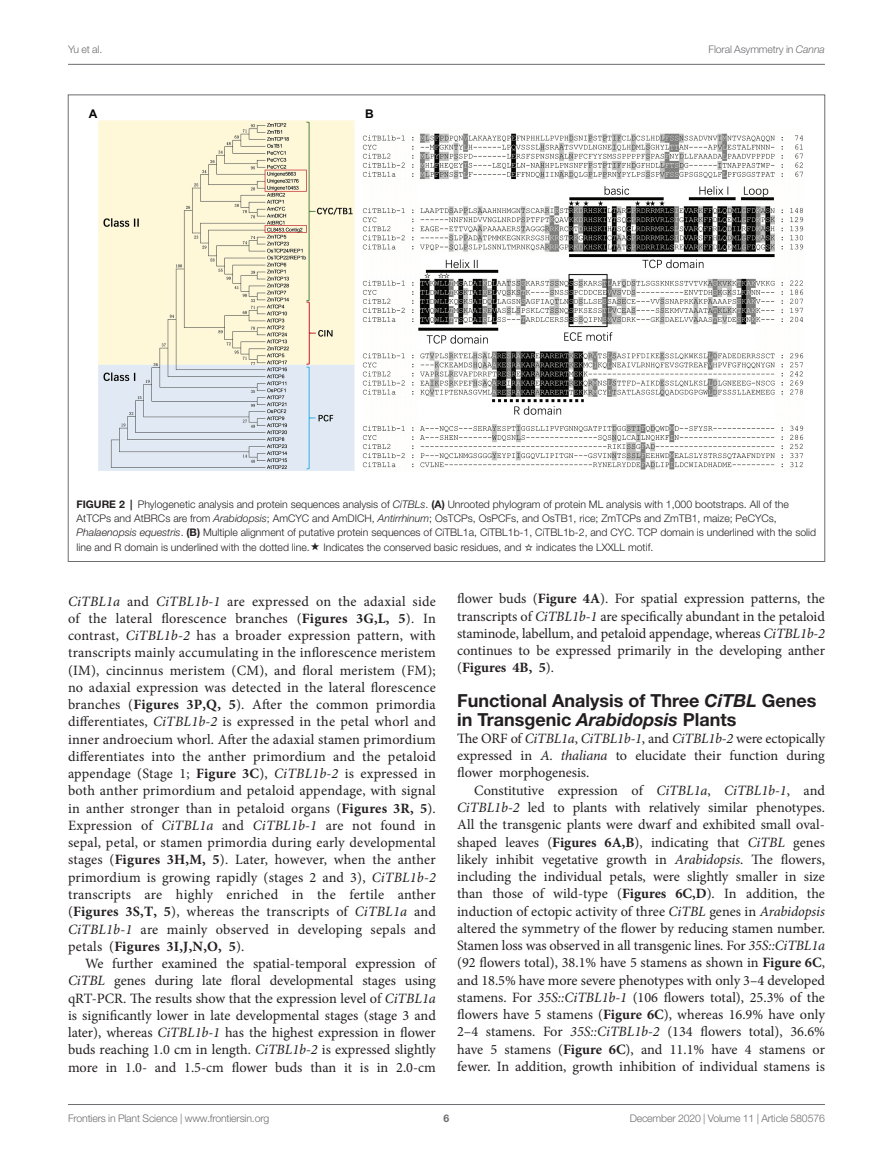
<style>
.page{position:relative;width:893px;height:1170px;background:#fff}
.page>*{position:absolute;margin:0;border:0;box-sizing:border-box;transform-origin:0 0}
.HEAD_2{font:700 18px/18.8px "Helvetica Neue LT Std";color:#231f20}
.TEXT{font:14.25px/17.2px "Minion Pro";color:#231f20;text-align:justify}
.TEXT_FLUSH{font:14.25px/17.2px "Minion Pro";color:#231f20;text-align:justify}
.t1{font:700 12px "Arial";color:#040503}
.FIG_LEG{font:300 10.5px/14.2px "Helvetica Neue LT Std";color:#231f20}
.t2{font:300 10.5px "Helvetica Neue LT Std";letter-spacing:-.015em;color:#6c6d70}
.t3{font:700 10.5px "Helvetica Neue LT Std";color:#6c6d70}
.s1{font-style:italic}
.s2{font-weight:700}
</style>
<div class="page">
<hr style="left:68px;top:64px;width:757px;height:1px;background:#6c6d70">
<hr style="left:68px;top:1104px;width:757px;height:1px;background:#6c6d70">
<img style="left:98px;top:120px;width:706px;height:351px">
<p class="t2" style="left:68px;top:42px;width:36px">Yu et al.</p>
<p class="t2" style="left:708px;top:42px;width:118px">Floral Asymmetry in <span class="s1">Canna</span></p>
<p class="t1" style="left:89px;top:105px;width:10px">A</p>
<p class="t1" style="left:365px;top:105px;width:10px">B</p>
<p class="FIG_LEG" style="left:77px;top:496px;width:741px"><span class="s2">FIGURE 2 |</span> Phylogenetic analysis and protein sequences analysis of <span class="s1">CiTBLs</span>. <span class="s2">(A)</span> Unrooted phylogram of protein ML analysis with 1,000 bootstraps. All of the AtTCPs and AtBRCs are from <span class="s1">Arabidopsis</span>; AmCYC and AmDICH, <span class="s1">Antirrhinum</span>; OsTCPs, OsPCFs, and OsTB1, rice; ZmTCPs and ZmTB1, maize; PeCYCs, <span class="s1">Phalaenopsis equestris</span>. <span class="s2">(B)</span> Multiple alignment of putative protein sequences of CiTBL1a, CiTBL1b-1, CiTBL1b-2, and CYC. TCP domain is underlined with the solid line and R domain is underlined with the dotted line.</p>
<p class="FIG_LEG" style="left:323px;top:539px;width:331px">Indicates the conserved basic residues, and ☆ indicates the LXXLL motif.</p>
<p class="TEXT" style="left:68px;top:592px;width:369px"><span class="s1">CiTBL1a</span> and <span class="s1">CiTBL1b-1</span> are expressed on the adaxial side of the lateral florescence branches (<span class="s2">Figures 3G,L, 5</span>). In contrast, <span class="s1">CiTBL1b-2</span> has a broader expression pattern, with transcripts mainly accumulating in the inflorescence meristem (IM), cincinnus meristem (CM), and floral meristem (FM); no adaxial expression was detected in the lateral florescence branches (<span class="s2">Figures 3P,Q, 5</span>). After the common primordia differentiates, <span class="s1">CiTBL1b-2</span> is expressed in the petal whorl and inner androecium whorl. After the adaxial stamen primordium differentiates into the anther primordium and the petaloid appendage (Stage 1; <span class="s2">Figure 3C</span>), <span class="s1">CiTBL1b-2</span> is expressed in both anther primordium and petaloid appendage, with signal in anther stronger than in petaloid organs (<span class="s2">Figures 3R, 5</span>).<br>Expression of <span class="s1">CiTBL1a</span> and <span class="s1">CiTBL1b-1</span> are not found in sepal, petal, or stamen primordia during early developmental stages (<span class="s2">Figures 3H,M, 5</span>). Later, however, when the anther primordium is growing rapidly (stages 2 and 3), <span class="s1">CiTBL1b-2 </span>transcripts are highly enriched in the fertile anther (<span class="s2">Figures 3S,T, 5</span>), whereas the transcripts of <span class="s1">CiTBL1a</span> and <span class="s1">CiTBL1b-1</span> are mainly observed in developing sepals and petals (<span class="s2">Figures 3I,J,N,O, 5</span>).</p>
<p class="TEXT" style="left:68px;top:954px;width:369px;text-indent:17px">We further examined the spatial-temporal expression of <span class="s1">CiTBL</span> genes during late floral developmental stages using qRT-PCR. The results show that the expression level of <span class="s1">CiTBL1a </span>is significantly lower in late developmental stages (stage 3 and later), whereas <span class="s1">CiTBL1b-1</span> has the highest expression in flower buds reaching 1.0 cm in length. <span class="s1">CiTBL1b-2</span> is expressed slightly more in 1.0- and 1.5-cm flower buds than it is in 2.0-cm</p>
<p class="TEXT" style="left:457px;top:590px;width:369px">flower buds (<span class="s2">Figure 4A</span>). For spatial expression patterns, the transcripts of <span class="s1">CiTBL1b-1</span> are specifically abundant in the petaloid staminode, labellum, and petaloid appendage, whereas <span class="s1">CiTBL1b-2 </span>continues to be expressed primarily in the developing anther (<span class="s2">Figures 4B, 5</span>).</p>
<p class="HEAD_2" style="left:457px;top:690px;width:361px">Functional Analysis of Three <span class="s1">CiTBL</span> Genes in Transgenic <span class="s1">Arabidopsis</span> Plants</p>
<p class="TEXT_FLUSH" style="left:457px;top:729px;width:369px">The ORF of <span class="s1">CiTBL1a</span>, <span class="s1">CiTBL1b-1</span>, and <span class="s1">CiTBL1b-2</span> were ectopically expressed in <span class="s1">A. thaliana</span> to elucidate their function during flower morphogenesis.</p>
<p class="TEXT" style="left:457px;top:781px;width:369px;text-indent:17px">Constitutive expression of <span class="s1">CiTBL1a</span>, <span class="s1">CiTBL1b-1</span>, and <span class="s1">CiTBL1b-2</span> led to plants with relatively similar phenotypes.<br>All the transgenic plants were dwarf and exhibited small oval&shy;shaped leaves (<span class="s2">Figures 6A,B</span>), indicating that <span class="s1">CiTBL</span> genes likely inhibit vegetative growth in <span class="s1">Arabidopsis</span>. The flowers, including the individual petals, were slightly smaller in size than those of wild-type (<span class="s2">Figures 6C,D</span>). In addition, the induction of ectopic activity of three <span class="s1">CiTBL</span> genes in <span class="s1">Arabidopsis </span>altered the symmetry of the flower by reducing stamen number.<br>Stamen loss was observed in all transgenic lines. For <span class="s1">35S::CiTBL1a </span>(92 flowers total), 38.1% have 5 stamens as shown in <span class="s2">Figure 6C</span>, and 18.5% have more severe phenotypes with only 3–4 developed stamens. For <span class="s1">35S::CiTBL1b-1</span> (106 flowers total), 25.3% of the flowers have 5 stamens (<span class="s2">Figure 6C</span>), whereas 16.9% have only 2–4 stamens. For <span class="s1">35S::CiTBL1b-2</span> (134 flowers total), 36.6% have 5 stamens (<span class="s2">Figure 6C</span>), and 11.1% have 4 stamens or fewer. In addition, growth inhibition of individual stamens is</p>
<p class="t2" style="left:68px;top:1111px;width:203px">Frontiers in Plant Science | www.frontiersin.org</p>
<p class="t3" style="left:444px;top:1111px;width:7px">6</p>
<p class="t2" style="left:630px;top:1111px;width:197px">December 2020 | Volume 11 | Article 580576</p>
</div>
